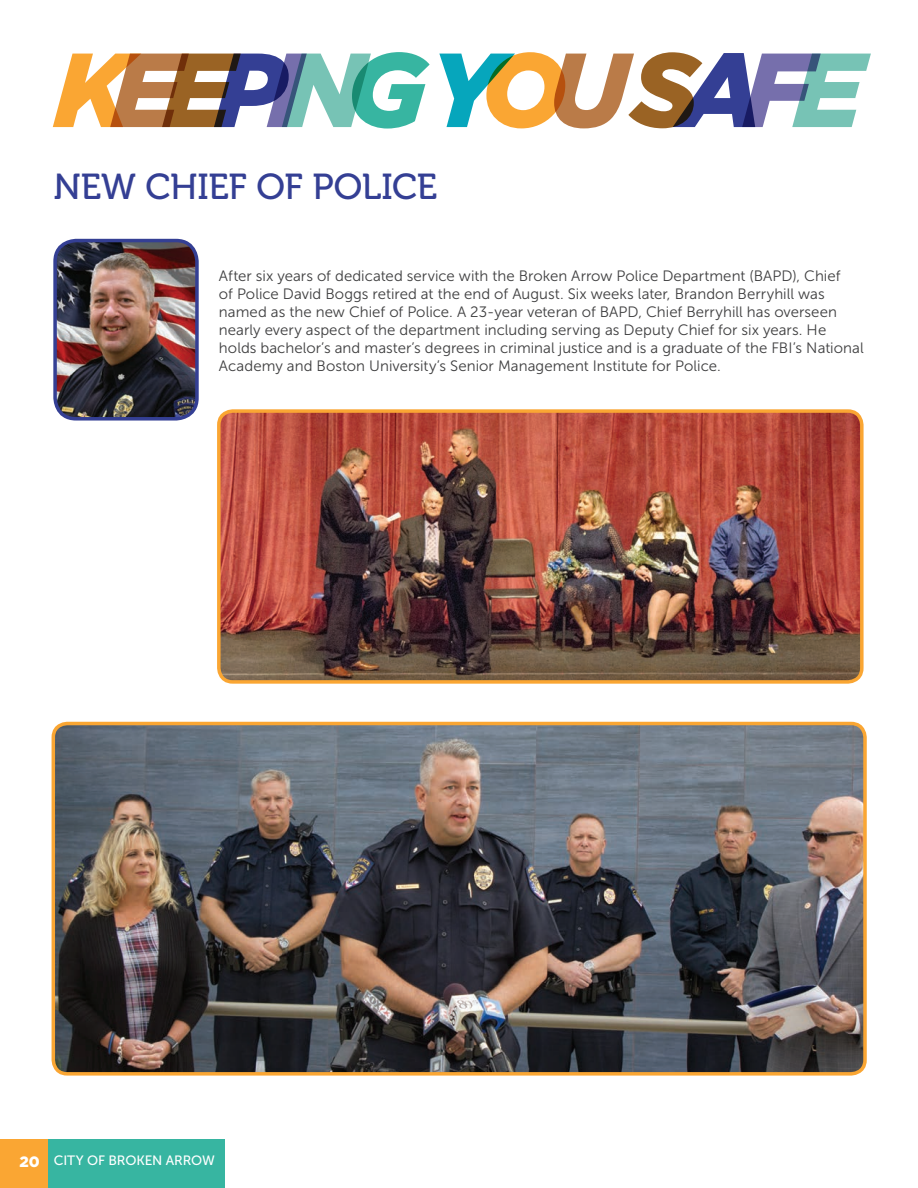
<style>
.page{position:relative;width:918px;height:1188px;background:#fff}
.page>*{position:absolute;margin:0;border:0;box-sizing:border-box;transform-origin:0 0}
.t1{font:36px "Museo 500";letter-spacing:-.01em;color:#343f94}
.t2{font:15px/18px "Museo Sans 300";letter-spacing:.005em;color:#3e3e3f}
.t3{font:13.5px "Museo Sans 500";letter-spacing:-.005em;color:#fff}
.s1{font-family:"Gotham";font-weight:900;font-size:15px}
</style>
<div class="page">
<img style="left:53px;top:724px;width:810px;height:348px">
<div style="left:52px;top:722px;width:815px;height:354px;border:3px solid #faa633;border-radius:14px"></div>
<div style="left:0;top:1140px;width:49px;height:48px;background:#faa633"></div>
<div style="left:49px;top:1140px;width:176px;height:48px;background:#37b5a1"></div>
<svg style="left:439px;top:52px;width:432px;height:76px"></svg>
<svg style="left:53px;top:52px;width:377px;height:77px"></svg>
<img style="left:57px;top:241px;width:138px;height:176px">
<div style="left:53px;top:239px;width:146px;height:182px;border:3px solid #343f94;border-radius:21px"></div>
<img style="left:221px;top:413px;width:639px;height:267px">
<div style="left:217px;top:409px;width:647px;height:275px;border:3px solid #faa633;border-radius:14px"></div>
<h1 class="t1" style="left:53px;top:167px;width:385px">NEW CHIEF OF POLICE</h1>
<p class="t2" style="left:219px;top:267px;width:646px">After six years of dedicated service with the Broken Arrow Police Department (BAPD), Chief<br>of Police David Boggs retired at the end of August. Six weeks later, Brandon Berryhill was named as the new Chief of Police. A 23-year veteran of BAPD, Chief Berryhill has overseen nearly every aspect of the department including serving as Deputy Chief for six years. He holds bachelor’s and master’s degrees in criminal justice and is a graduate of the FBI’s National Academy and Boston University’s Senior Management Institute for Police.</p>
<p class="t3" style="left:19px;top:1153px;width:197px"><span class="s1">20</span> CITY OF BROKEN ARROW</p>
</div>
